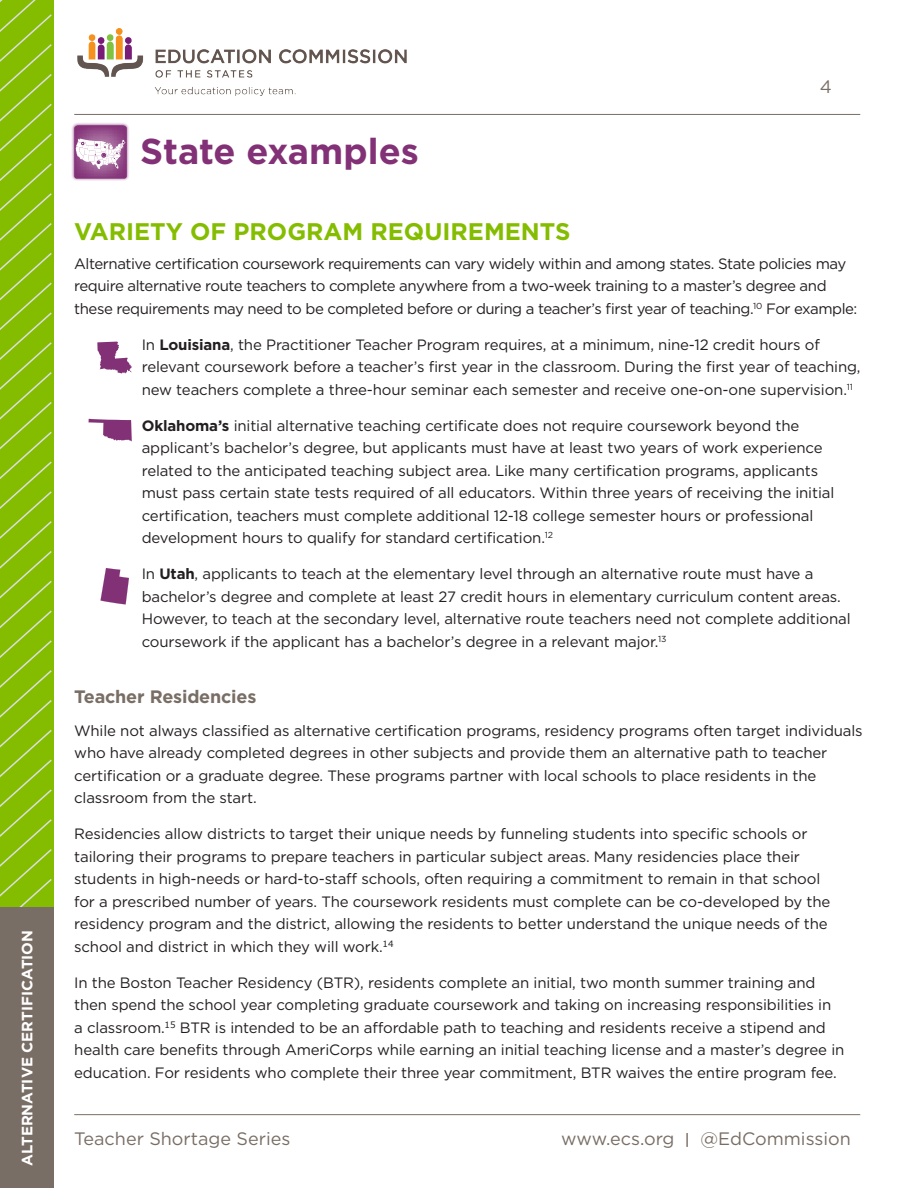
<style>
.page{position:relative;width:918px;height:1188px;background:#fff}
.page>*{position:absolute;margin:0;border:0;box-sizing:border-box;transform-origin:0 0}
.Purple_title{font:700 36px "Gotham";color:#833177}
.HED-green{font:700 24px "Gotham";color:#84bd00}
.t1{font:18px "Gotham";color:#796e65}
.Gray_SubHED{font:700 18px "Gotham";letter-spacing:-.01em;color:#796e65}
.BODY_10_15{font:15px/22.5px "Gotham";letter-spacing:-.01em;color:#231f20}
.BODY_10_15-2{font:15px/22.5px "Gotham";letter-spacing:-.03em;color:#231f20}
.t2{font:700 15px "Gotham";color:#fff}
.s1{font-weight:700}
.s2{font-weight:500;font-size:15px}
</style>
<div class="page">
<hr style="left:74px;top:1114px;width:786px;height:1px;background:#796e65">
<hr style="left:74px;top:114px;width:786px;height:1px;background:#796e65">
<img style="left:77px;top:29px;width:330px;height:67px">
<svg style="left:0;top:0;width:53px;height:908px;background:#89be0e"></svg>
<div style="left:0;top:908px;width:53px;height:280px;background:#796e65"></div>
<svg style="left:97px;top:342px;width:35px;height:32px"></svg>
<svg style="left:89px;top:419px;width:43px;height:23px"></svg>
<svg style="left:100px;top:568px;width:29px;height:37px"></svg>
<div style="left:71px;top:122px;width:59px;height:60px;background:#833177;opacity:.88"></div>
<svg style="left:74px;top:125px;width:53px;height:54px"></svg>
<p class="t2" style="left:17px;top:1166px;width:237px;rotate:-90deg">ALTERNATIVE CERTIFICATION</p>
<p class="Purple_title" style="left:140px;top:127px;width:280px">State examples</p>
<p class="t1" style="left:820px;top:75px;width:14px">4</p>
<p class="HED-green" style="left:74px;top:215px;width:498px">VARIETY OF PROGRAM REQUIREMENTS</p>
<p class="BODY_10_15-2" style="left:74px;top:252px;width:785px">Alternative certification coursework requirements can vary widely within and among states. State policies may require alternative route teachers to complete anywhere from a two-week training to a master’s degree and these requirements may need to be completed before or during a teacher’s first year of teaching.<sup>10</sup> For example:</p>
<p class="BODY_10_15" style="left:142px;top:333px;width:720px">In <span class="s1">Louisiana</span>, the Practitioner Teacher Program requires, at a minimum, nine-12 credit hours of relevant coursework before a teacher’s first year in the classroom. During the first year of teaching, new teachers complete a three-hour seminar each semester and receive one-on-one supervision.<sup>11</sup></p>
<p class="BODY_10_15" style="left:142px;top:414px;width:694px"><span class="s1">Oklahoma’s</span> initial alternative teaching certificate does not require coursework beyond the applicant’s bachelor’s degree, but applicants must have at least two years of work experience related to the anticipated teaching subject area. Like many certification programs, applicants must pass certain state tests required of all educators. Within three years of receiving the initial certification, teachers must complete additional 12-18 college semester hours or professional development hours to qualify for standard certification.<sup>12</sup></p>
<p class="BODY_10_15" style="left:142px;top:562px;width:710px">In <span class="s1">Utah</span>, applicants to teach at the elementary level through an alternative route must have a bachelor’s degree and complete at least 27 credit hours in elementary curriculum content areas.<br>However, to teach at the secondary level, alternative route teachers need not complete additional coursework if the applicant has a bachelor’s degree in a relevant major.<sup>13</sup></p>
<p class="Gray_SubHED" style="left:74px;top:685px;width:184px">Teacher Residencies</p>
<p class="BODY_10_15" style="left:74px;top:719px;width:790px">While not always classified as alternative certification programs, residency programs often target individuals who have already completed degrees in other subjects and provide them an alternative path to teacher certification or a graduate degree. These programs partner with local schools to place residents in the classroom from the start.</p>
<p class="BODY_10_15" style="left:74px;top:822px;width:758px">Residencies allow districts to target their unique needs by funneling students into specific schools or tailoring their programs to prepare teachers in particular subject areas. Many residencies place their students in high-needs or hard-to-staff schools, often requiring a commitment to remain in that school for a prescribed number of years. The coursework residents must complete can be co-developed by the residency program and the district, allowing the residents to better understand the unique needs of the school and district in which they will work.<sup>14</sup></p>
<p class="BODY_10_15" style="left:74px;top:971px;width:772px">In the Boston Teacher Residency (BTR), residents complete an initial, two month summer training and then spend the school year completing graduate coursework and taking on increasing responsibilities in<br>a classroom.<sup>15</sup> BTR is intended to be an affordable path to teaching and residents receive a stipend and health care benefits through AmeriCorps while earning an initial teaching license and a master’s degree in education. For residents who complete their three year commitment, BTR waives the entire program fee.</p>
<p class="t1" style="left:74px;top:1127px;width:218px">Teacher Shortage Series</p>
<p class="t1" style="left:561px;top:1127px;width:291px">www.ecs.org <span class="s2">|</span> @EdCommission</p>
</div>
